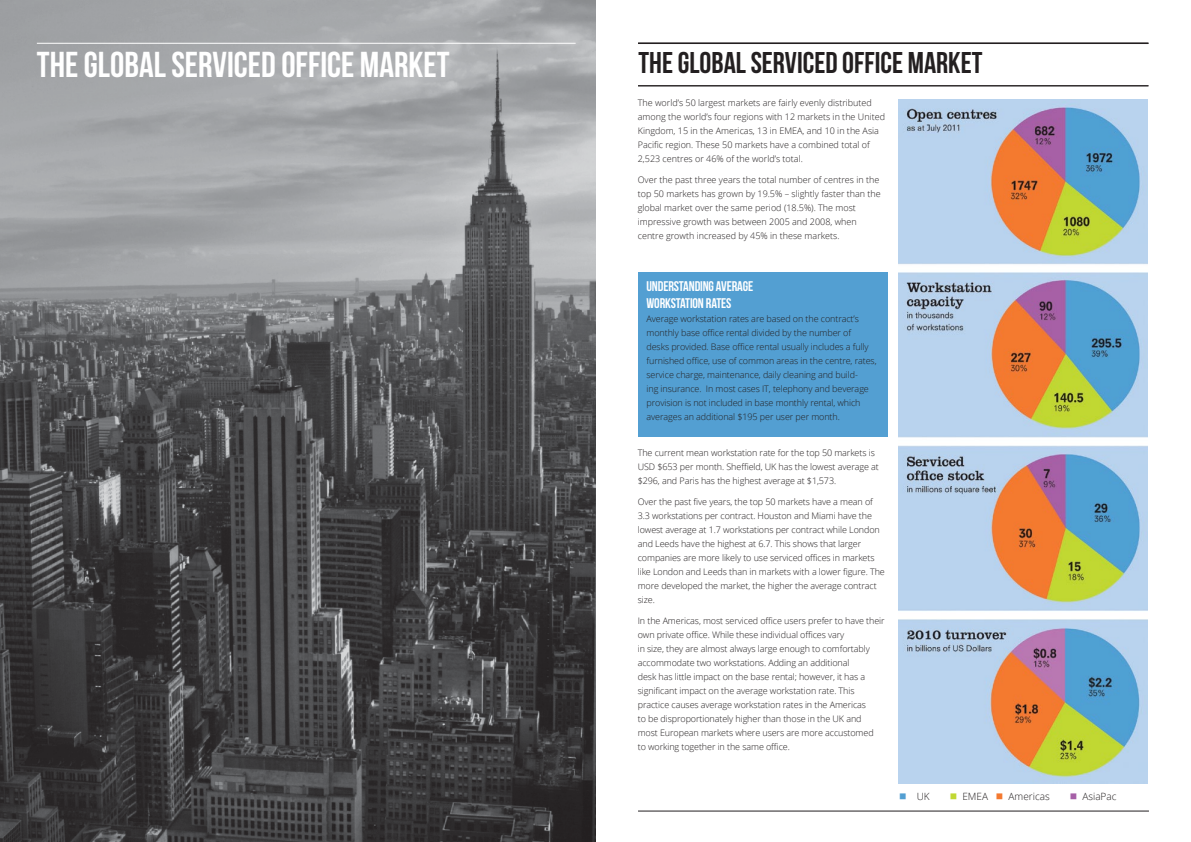
<style>
.page{position:relative;width:1191px;height:842px;background:#fff}
.page>*{position:absolute;margin:0;border:0;box-sizing:border-box;transform-origin:0 0}
.t1{font:36px "Bebas Neue";color:#fff}
.t2{font:30px "Bebas Neue";color:#231f20}
.t3{font:14px/17px "Bebas Neue";letter-spacing:-.01em;color:#fff}
.t4{font:300 10px "Open Sans";color:#231f20}
.t5{font:300 9px/14px "Open Sans";letter-spacing:-.01em;color:#231f20}
.s1{color:#539fd2}
.s2{color:#c1d833}
.s3{color:#f47930}
.s4{color:#a660a7}
</style>
<div class="page">
<img style="left:0;top:0;width:595px;height:842px">
<hr style="left:37px;top:43px;width:538px;height:1px;background:#fff">
<hr style="left:638px;top:43px;width:510px;height:1px;background:#231f20">
<hr style="left:638px;top:86px;width:510px;height:1px;background:#231f20">
<hr style="left:638px;top:811px;width:511px;height:1px;background:#231f20">
<div style="left:638px;top:272px;width:249px;height:165px;background:#539fd2"></div>
<img style="left:898px;top:99px;width:249px;height:684px">
<h1 class="t1" style="left:37px;top:44px;width:414px">THE GLOBAL SERVICED OFFICE MARKET</h1>
<h2 class="t2" style="left:638px;top:46px;width:345px">THE GLOBAL SERVICED OFFICE MARKET</h2>
<p class="t5" style="left:638px;top:96px;width:249px">The world’s 50 largest markets are fairly evenly distributed among the world’s four regions with 12 markets in the United Kingdom, 15 in the Americas, 13 in EMEA, and 10 in the Asia Pacific region. These 50 markets have a combined total of 2,523 centres or 46% of the world’s total.</p>
<p class="t5" style="left:638px;top:173px;width:245px">Over the past three years the total number of centres in the top 50 markets has grown by 19.5% – slightly faster than the global market over the same period (18.5%). The most impressive growth was between 2005 and 2008, when centre growth increased by 45% in these markets.</p>
<h3 class="t3" style="left:646px;top:278px;width:108px">UNDERSTANDING AVERAGE<br>WORKSTATION RATES</h3>
<p class="t5" style="left:646px;top:312px;width:232px">Average workstation rates are based on the contract’s monthly base office rental divided by the number of<br>desks provided. Base office rental usually includes a fully furnished office, use of common areas in the centre, rates, service charge, maintenance, daily cleaning and build-<br>ing insurance. In most cases IT, telephony and beverage provision is not included in base monthly rental, which averages an additional $195 per user per month.</p>
<p class="t5" style="left:638px;top:446px;width:243px">The current mean workstation rate for the top 50 markets is<br>USD $653 per month. Sheffield, UK has the lowest average at $296, and Paris has the highest average at $1,573.</p>
<p class="t5" style="left:638px;top:495px;width:248px">Over the past five years, the top 50 markets have a mean of 3.3 workstations per contract. Houston and Miami have the lowest average at 1.7 workstations per contract while London and Leeds have the highest at 6.7. This shows that larger companies are more likely to use serviced offices in markets like London and Leeds than in markets with a lower figure. The more developed the market, the higher the average contract size.</p>
<p class="t5" style="left:638px;top:614px;width:248px">In the Americas, most serviced office users prefer to have their own private office. While these individual offices vary<br>in size, they are almost always large enough to comfortably accommodate two workstations. Adding an additional<br>desk has little impact on the base rental; however, it has a significant impact on the average workstation rate. This practice causes average workstation rates in the Americas<br>to be disproportionately higher than those in the UK and<br>most European markets where users are more accustomed<br>to working together in the same office.</p>
<p class="t4" style="left:899px;top:789px;width:32px"><span class="s1">■</span> UK</p>
<p class="t4" style="left:949px;top:789px;width:101px"><span class="s2">■</span> EMEA <span class="s3">■</span> Americas</p>
<p class="t4" style="left:1069px;top:789px;width:48px"><span class="s4">■</span> AsiaPac</p>
</div>
